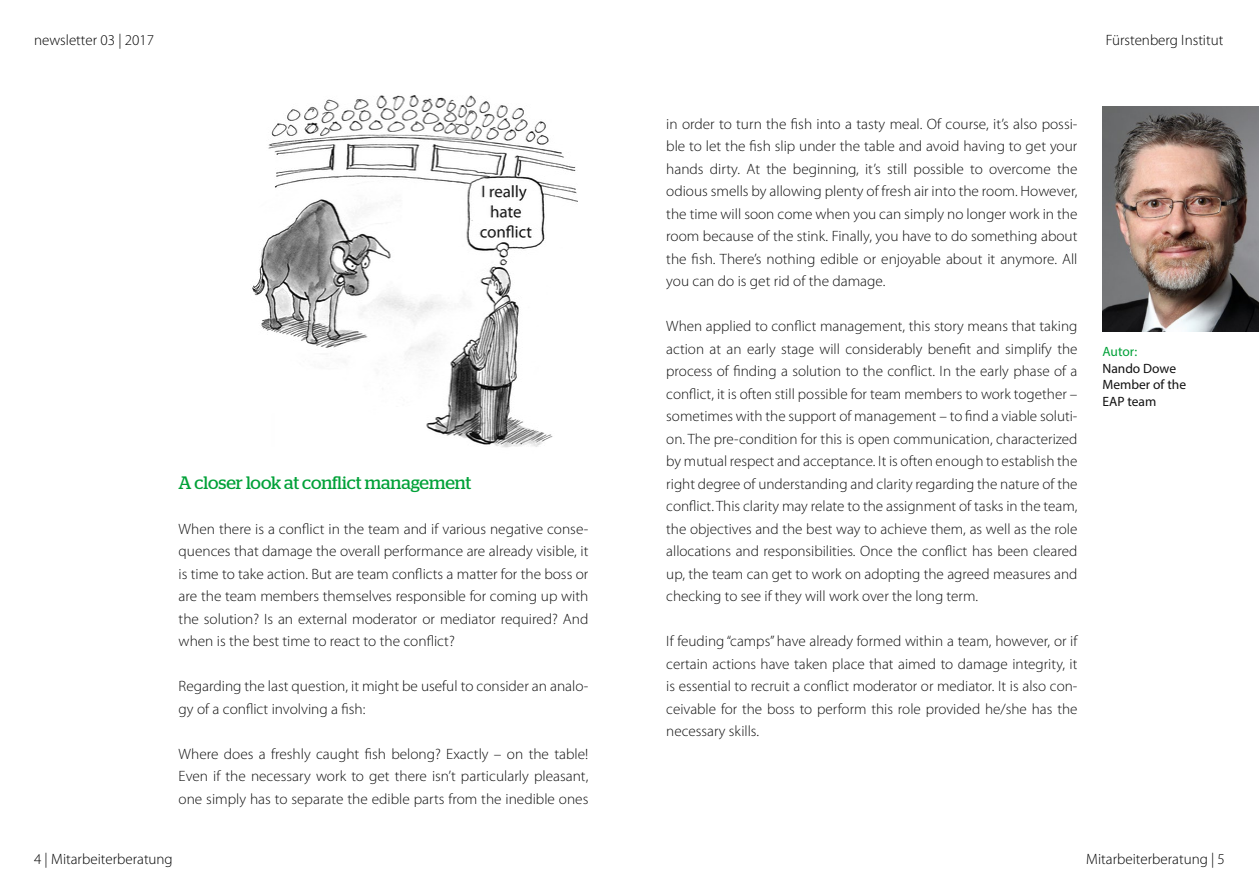
<style>
.page{position:relative;width:1259px;height:893px;background:#fff}
.page>*{position:absolute;margin:0;border:0;box-sizing:border-box;transform-origin:0 0}
.t1{font:18px "Stag";letter-spacing:-.005em;color:#00a138}
.t2{font:300 15px/22.5px "Myriad Pro";color:#111;text-align:justify}
.t3{font:300 15px "Myriad Pro";color:#000}
.t4{font:13.5px/16.5px "Myriad Pro";color:#111}
.t5{font:13.5px "Myriad Pro";letter-spacing:-.005em;color:#00a138}
</style>
<div class="page">
<img style="left:1102px;top:106px;width:157px;height:225px">
<img style="left:252px;top:95px;width:325px;height:353px">
<p class="t3" style="left:34px;top:32px;width:122px">newsletter 03 | 2017</p>
<p class="t3" style="left:1105px;top:32px;width:119px">Fürstenberg Institut</p>
<p class="t1" style="left:179px;top:472px;width:294px">A closer look at conflict management</p>
<p class="t2" style="left:179px;top:518px;width:411px">When there is a conflict in the team and if various negative conse&shy;quences that damage the overall performance are already visible, it is time to take action. But are team conflicts a matter for the boss or are the team members themselves responsible for coming up with the solution? Is an external moderator or mediator required? And when is the best time to react to the conflict?</p>
<p class="t2" style="left:179px;top:675px;width:411px">Regarding the last question, it might be useful to consider an analo&shy;gy of a conflict involving a fish:</p>
<p class="t2" style="left:179px;top:743px;width:411px">Where does a freshly caught fish belong? Exactly – on the table!<br>Even if the necessary work to get there isn’t particularly pleasant, one simply has to separate the edible parts from the inedible ones</p>
<p class="t3" style="left:34px;top:851px;width:140px">4 | Mitarbeiterberatung</p>
<p class="t2" style="left:666px;top:113px;width:413px">in order to turn the fish into a tasty meal. Of course, it’s also possi&shy;ble to let the fish slip under the table and avoid having to get your hands dirty. At the beginning, it’s still possible to overcome the odious smells by allowing plenty of fresh air into the room. However, the time will soon come when you can simply no longer work in the room because of the stink. Finally, you have to do something about the fish. There’s nothing edible or enjoyable about it anymore. All you can do is get rid of the damage.</p>
<p class="t2" style="left:666px;top:315px;width:413px">When applied to conflict management, this story means that taking action at an early stage will considerably benefit and simplify the process of finding a solution to the conflict. In the early phase of a conflict, it is often still possible for team members to work together – sometimes with the support of management – to find a viable soluti&shy;on. The pre-condition for this is open communication, characterized by mutual respect and acceptance. It is often enough to establish the right degree of understanding and clarity regarding the nature of the conflict. This clarity may relate to the assignment of tasks in the team, the objectives and the best way to achieve them, as well as the role allocations and responsibilities. Once the conflict has been cleared up, the team can get to work on adopting the agreed measures and checking to see if they will work over the long term.</p>
<p class="t2" style="left:666px;top:630px;width:413px">If feuding “camps” have already formed within a team, however, or if certain actions have taken place that aimed to damage integrity, it is essential to recruit a conflict moderator or mediator. It is also con&shy;ceivable for the boss to perform this role provided he/she has the necessary skills.</p>
<p class="t5" style="left:1102px;top:344px;width:36px">Autor:</p>
<p class="t4" style="left:1102px;top:360px;width:85px">Nando Dowe<br>Member of the<br>EAP team</p>
<p class="t3" style="left:1086px;top:851px;width:140px">Mitarbeiterberatung | 5</p>
</div>
